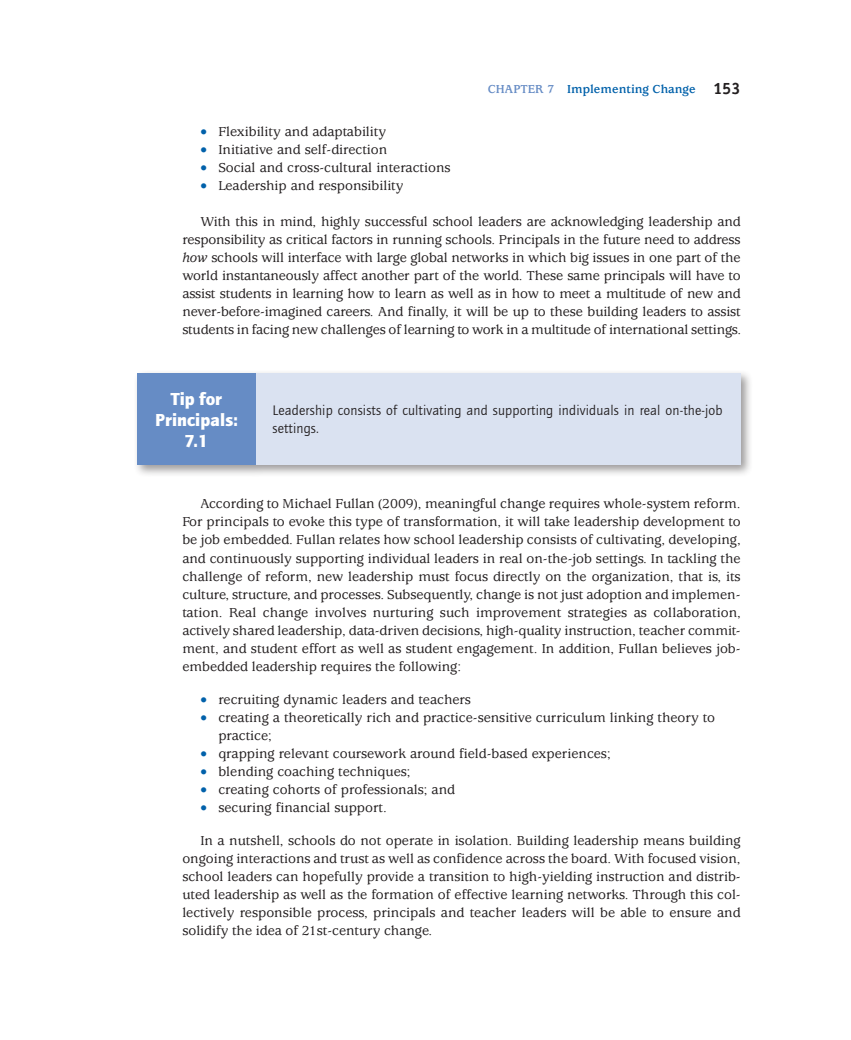
<style>
.page{position:relative;width:851px;height:1040px;background:#fff}
.page>*{position:absolute;margin:0;border:0;box-sizing:border-box;transform-origin:0 0}
.t1{font:900 18px/21px "Quay Sans EF";color:#fff;text-align:center}
.Folio_recto{font:700 16.5px "Officina Sans";color:#231f20}
.Exit_element_above{font:500 14.25px/18px "Usherwood";color:#231f20;text-align:justify}
.Bulleted_List{font:500 14.25px/18px "Usherwood";color:#231f20}
.t2{font:14.25px/18px "Quay Sans EF";letter-spacing:.01em;color:#231f20}
.Recto_Running_Head{font:700 12.75px "Usherwood";color:#0161aa}
.s1{color:#668cc5}
.s2{color:#0161aa}
.s3{font-style:italic}
</style>
<div class="page">
<div style="left:134px;top:369px;width:619px;height:108px;background:#231f20;opacity:.45"></div>
<div style="left:254px;top:373px;width:486px;height:92px;background:#dae2f1"></div>
<div style="left:137px;top:373px;width:119px;height:92px;background:#668cc5"></div>
<p class="Recto_Running_Head" style="left:488px;top:82px;width:209px"><span class="s1">CHAPTER 7</span> Implementing Change</p>
<p class="Folio_recto" style="left:713px;top:78px;width:29px">153</p>
<p class="Bulleted_List" style="left:200px;top:123px;width:187px"><span class="s2">•</span> Flexibility and adaptability</p>
<p class="Bulleted_List" style="left:200px;top:141px;width:188px"><span class="s2">•</span> Initiative and self-direction</p>
<p class="Bulleted_List" style="left:200px;top:159px;width:252px"><span class="s2">•</span> Social and cross-cultural interactions</p>
<p class="Bulleted_List" style="left:200px;top:177px;width:204px"><span class="s2">•</span> Leadership and responsibility</p>
<p class="Exit_element_above" style="left:182px;top:213px;width:560px;text-indent:18px">With this in mind, highly successful school leaders are acknowledging leadership and responsibility as critical factors in running schools. Principals in the future need to address <span class="s3">how</span> schools will interface with large global networks in which big issues in one part of the world instantaneously affect another part of the world. These same principals will have to assist students in learning how to learn as well as in how to meet a multitude of new and never-before-imagined careers. And finally, it will be up to these building leaders to assist students in facing new challenges of learning to work in a multitude of international settings.</p>
<p class="t1" style="left:155px;top:388px;width:84px">Tip for<br>Principals:<br>7.1</p>
<p class="t2" style="left:272px;top:402px;width:451px">Leadership consists of cultivating and supporting individuals in real on-the-job settings.</p>
<p class="Exit_element_above" style="left:182px;top:495px;width:560px;text-indent:18px">According to Michael Fullan (2009), meaningful change requires whole-system reform.<br>For principals to evoke this type of transformation, it will take leadership development to be job embedded. Fullan relates how school leadership consists of cultivating, developing, and continuously supporting individual leaders in real on-the-job settings. In tackling the challenge of reform, new leadership must focus directly on the organization, that is, its culture, structure, and processes. Subsequently, change is not just adoption and implemen&shy;tation. Real change involves nurturing such improvement strategies as collaboration, actively shared leadership, data-driven decisions, high-quality instruction, teacher commit&shy;ment, and student effort as well as student engagement. In addition, Fullan believes job&shy;embedded leadership requires the following:</p>
<p class="Bulleted_List" style="left:200px;top:690px;width:272px"><span class="s2">•</span> recruiting dynamic leaders and teachers</p>
<p class="Bulleted_List" style="left:218px;top:708px;width:498px;text-indent:-18px"><span class="s2">•</span> creating a theoretically rich and practice-sensitive curriculum linking theory to practice;</p>
<p class="Bulleted_List" style="left:200px;top:744px;width:412px"><span class="s2">•</span> qrapping relevant coursework around field-based experiences;</p>
<p class="Bulleted_List" style="left:200px;top:762px;width:212px"><span class="s2">•</span> blending coaching techniques;</p>
<p class="Bulleted_List" style="left:200px;top:780px;width:256px"><span class="s2">•</span> creating cohorts of professionals; and</p>
<p class="Bulleted_List" style="left:200px;top:798px;width:188px"><span class="s2">•</span> securing financial support.</p>
<p class="Exit_element_above" style="left:182px;top:831px;width:560px;text-indent:18px">In a nutshell, schools do not operate in isolation. Building leadership means building ongoing interactions and trust as well as confidence across the board. With focused vision, school leaders can hopefully provide a transition to high-yielding instruction and distrib&shy;uted leadership as well as the formation of effective learning networks. Through this col&shy;lectively responsible process, principals and teacher leaders will be able to ensure and solidify the idea of 21st-century change.</p>
</div>
